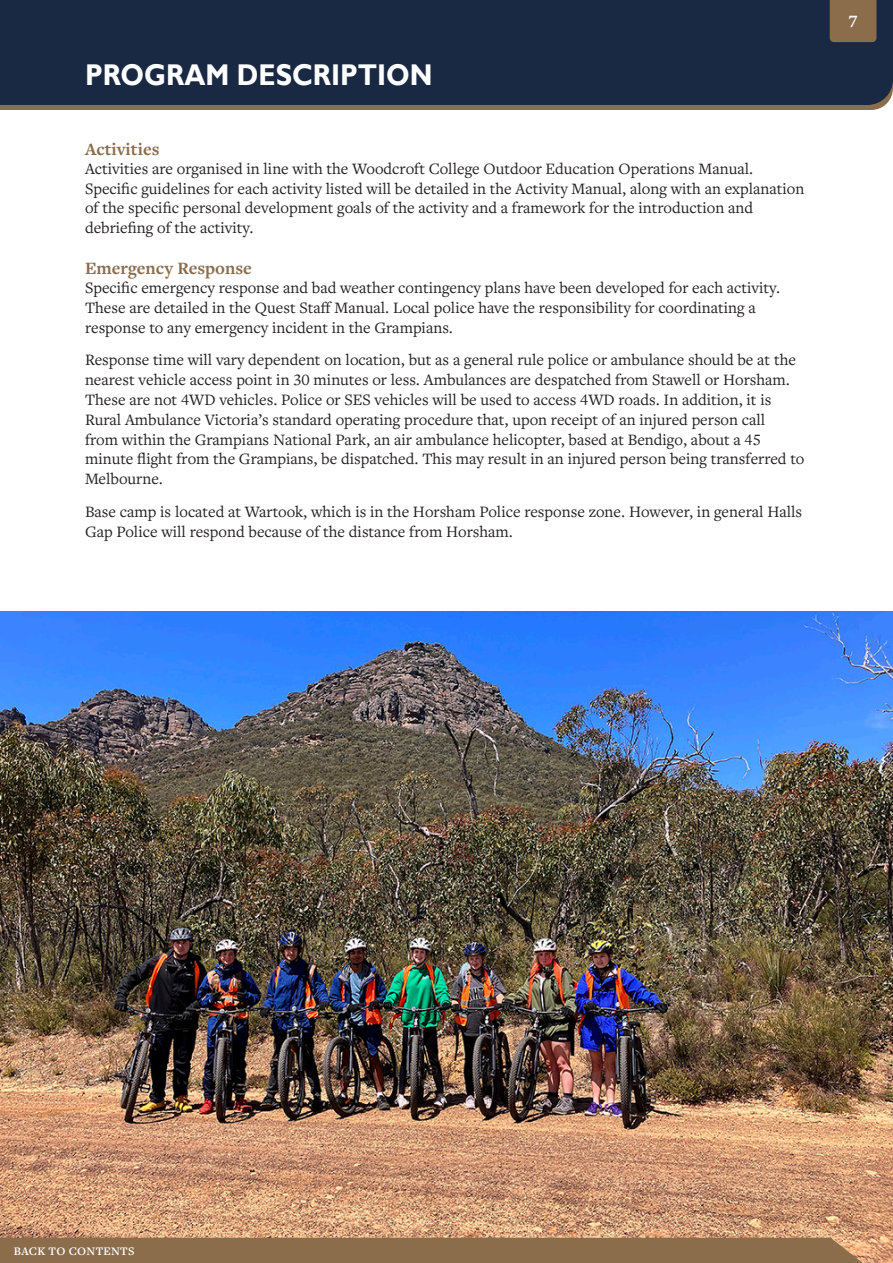
<style>
.page{position:relative;width:893px;height:1263px;background:#fff}
.page>*{position:absolute;margin:0;border:0;box-sizing:border-box;transform-origin:0 0}
.t1{font:700 30px "Gill Sans";color:#fff;scale:.9 1}
.t2{font:700 18px "Freight Text Pro";color:#8b6d4c}
.t3{font:700 18px "Freight Text Pro";color:#fff}
.t4{font:16.5px/19.8px "Freight Text Pro";color:#231f20}
.t5{font:600 12px "Freight Text Pro";letter-spacing:.02em;color:#fff}
</style>
<div class="page">
<img style="left:0;top:611px;width:893px;height:652px">
<div style="left:0;top:1238px;width:890px;height:25px;background:#8b6d4c"></div>
<div style="left:0;top:0;width:893px;height:67px;background:#192944"></div>
<div style="left:830px;top:0;width:46px;height:42px;background:#8b6d4c"></div>
<svg style="left:0;top:67px;width:893px;height:43px;background:#273145"></svg>
<p class="t1" style="left:85px;top:57px;width:388px">PROGRAM DESCRIPTION</p>
<p class="t2" style="left:85px;top:137px;width:76px">Activities</p>
<p class="t4" style="left:85px;top:159px;width:721px">Activities are organised in line with the Woodcroft College Outdoor Education Operations Manual.<br>Specific guidelines for each activity listed will be detailed in the Activity Manual, along with an explanation of the specific personal development goals of the activity and a framework for the introduction and debriefing of the activity.</p>
<p class="t2" style="left:85px;top:256px;width:168px">Emergency Response</p>
<p class="t4" style="left:85px;top:277px;width:697px">Specific emergency response and bad weather contingency plans have been developed for each activity.<br>These are detailed in the Quest Staff Manual. Local police have the responsibility for coordinating a response to any emergency incident in the Grampians.</p>
<p class="t4" style="left:85px;top:350px;width:721px">Response time will vary dependent on location, but as a general rule police or ambulance should be at the nearest vehicle access point in 30 minutes or less. Ambulances are despatched from Stawell or Horsham.<br>These are not 4WD vehicles. Police or SES vehicles will be used to access 4WD roads. In addition, it is Rural Ambulance Victoria’s standard operating procedure that, upon receipt of an injured person call<br>from within the Grampians National Park, an air ambulance helicopter, based at Bendigo, about a 45 minute flight from the Grampians, be dispatched. This may result in an injured person being transferred to Melbourne.</p>
<p class="t4" style="left:85px;top:501px;width:719px">Base camp is located at Wartook, which is in the Horsham Police response zone. However, in general Halls<br>Gap Police will respond because of the distance from Horsham.</p>
<p class="t3" style="left:848px;top:10px;width:10px">7</p>
<p class="t5" style="left:14px;top:1243px;width:122px">BACK TO CONTENTS</p>
</div>
